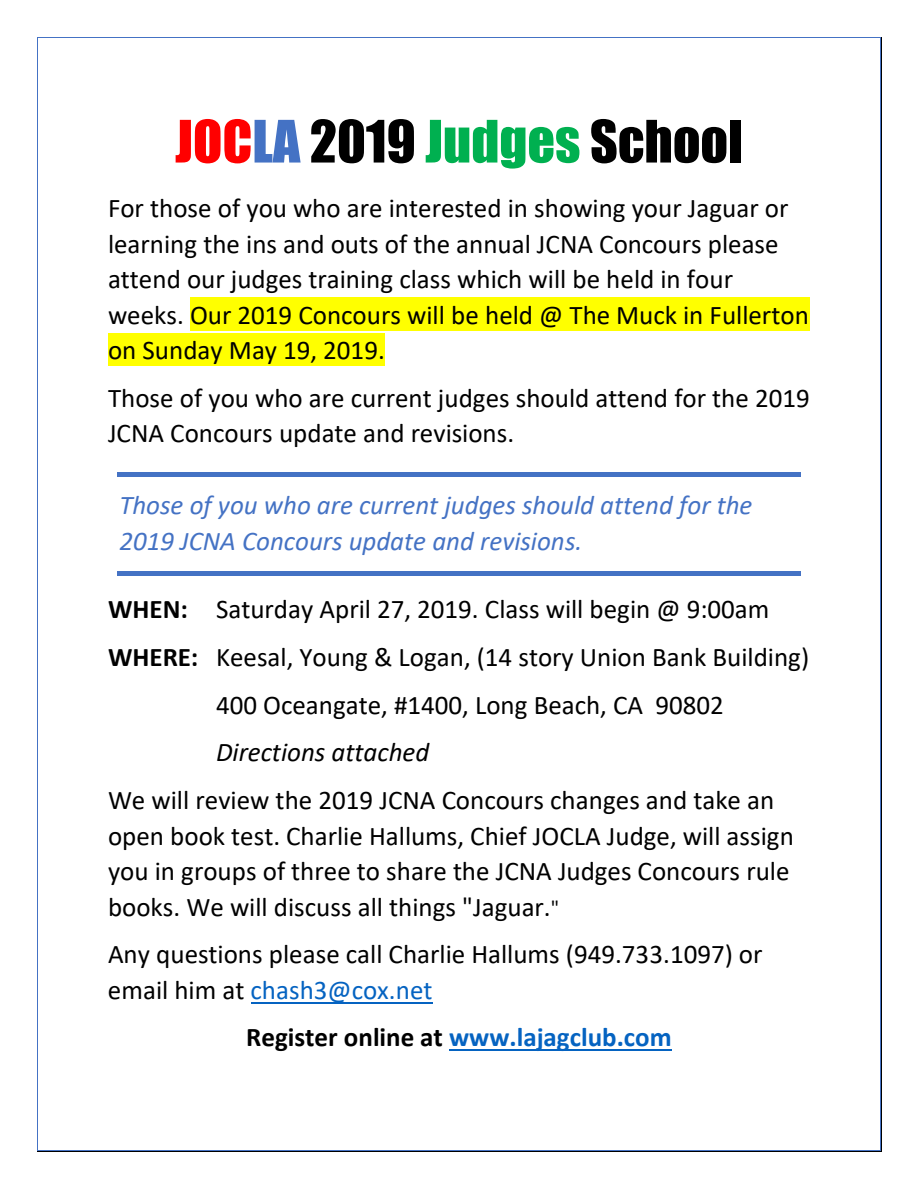
<style>
.page{position:relative;width:918px;height:1188px;background:#fff}
.page>*{position:absolute;margin:0;border:0;box-sizing:border-box;transform-origin:0 0}
.t1{font:54px "Impact";color:#000}
.t2{font:27px/35.5px "Calibri";color:#000}
.t3{font:italic 27px/35.4px "Calibri";color:#4472c4}
.t4{font:700 27px "Calibri";color:#0563c1}
.t5{font:italic 27px "Calibri";color:#000}
.s1{color:#f00}
.s2{color:#4472c4}
.s3{color:#00b050}
.s4{font-weight:700}
.s5{font-size:21px}
.s6{color:#0563c1}
.s7{color:#000}
</style>
<div class="page">
<div style="left:190px;top:298px;width:619px;height:33px;background:#ff0"></div>
<div style="left:108px;top:333px;width:277px;height:33px;background:#ff0"></div>
<hr style="left:251px;top:1002px;width:182px;height:2px;background:#0563c1">
<hr style="left:449px;top:1049px;width:223px;height:2px;background:#0563c1">
<div style="left:117px;top:472px;width:684px;height:5px;background:#4472c4"></div>
<hr style="left:117px;top:572px;width:684px;height:4px;background:#4472c4">
<hr style="left:37px;top:37px;width:844px;height:1px;background:#4472c4">
<hr style="left:37px;top:37px;width:1px;height:1114px;background:#4472c4">
<hr style="left:881px;top:37px;width:1px;height:1114px;background:#4472c4">
<hr style="left:37px;top:1151px;width:844px;height:1px;background:#4472c4">
<p class="t1" style="left:175px;top:99px;width:569px"><span class="s1">JOC</span><span class="s2">LA</span> 2019 <span class="s3">Judges</span> School</p>
<p class="t2" style="left:108px;top:190px;width:703px">For those of you who are interested in showing your Jaguar or learning the ins and outs of the annual JCNA Concours please attend our judges training class which will be held in four weeks. Our 2019 Concours will be held @ The Muck in Fullerton on Sunday May 19, 2019.</p>
<p class="t2" style="left:108px;top:379px;width:703px">Those of you who are current judges should attend for the 2019<br>JCNA Concours update and revisions.</p>
<p class="t3" style="left:119px;top:486px;width:635px">Those of you who are current judges should attend for the<br>2019 JCNA Concours update and revisions.</p>
<p class="t2" style="left:108px;top:591px;width:663px"><span class="s4">WHEN:</span> Saturday April 27, 2019. Class will begin @ 9:00am</p>
<p class="t2" style="left:108px;top:639px;width:703px"><span class="s4">WHERE:</span> Keesal, Young &amp; Logan, (14 story Union Bank Building)</p>
<p class="t2" style="left:216px;top:686px;width:509px">400 Oceangate, #1400, Long Beach, CA 90802</p>
<p class="t5" style="left:216px;top:734px;width:215px">Directions attached</p>
<p class="t2" style="left:108px;top:782px;width:687px">We will review the 2019 JCNA Concours changes and take an open book test. Charlie Hallums, Chief JOCLA Judge, will assign you in groups of three to share the JCNA Judges Concours rule books. We will discuss all things "Jaguar.<span class="s5">"</span></p>
<p class="t2" style="left:108px;top:936px;width:656px">Any questions please call Charlie Hallums (949.733.1097) or email him at <span class="s6">chash3@cox.net</span></p>
<p class="t4" style="left:246px;top:1018px;width:427px"><span class="s7">Register online at</span> www.lajagclub.com</p>
</div>
